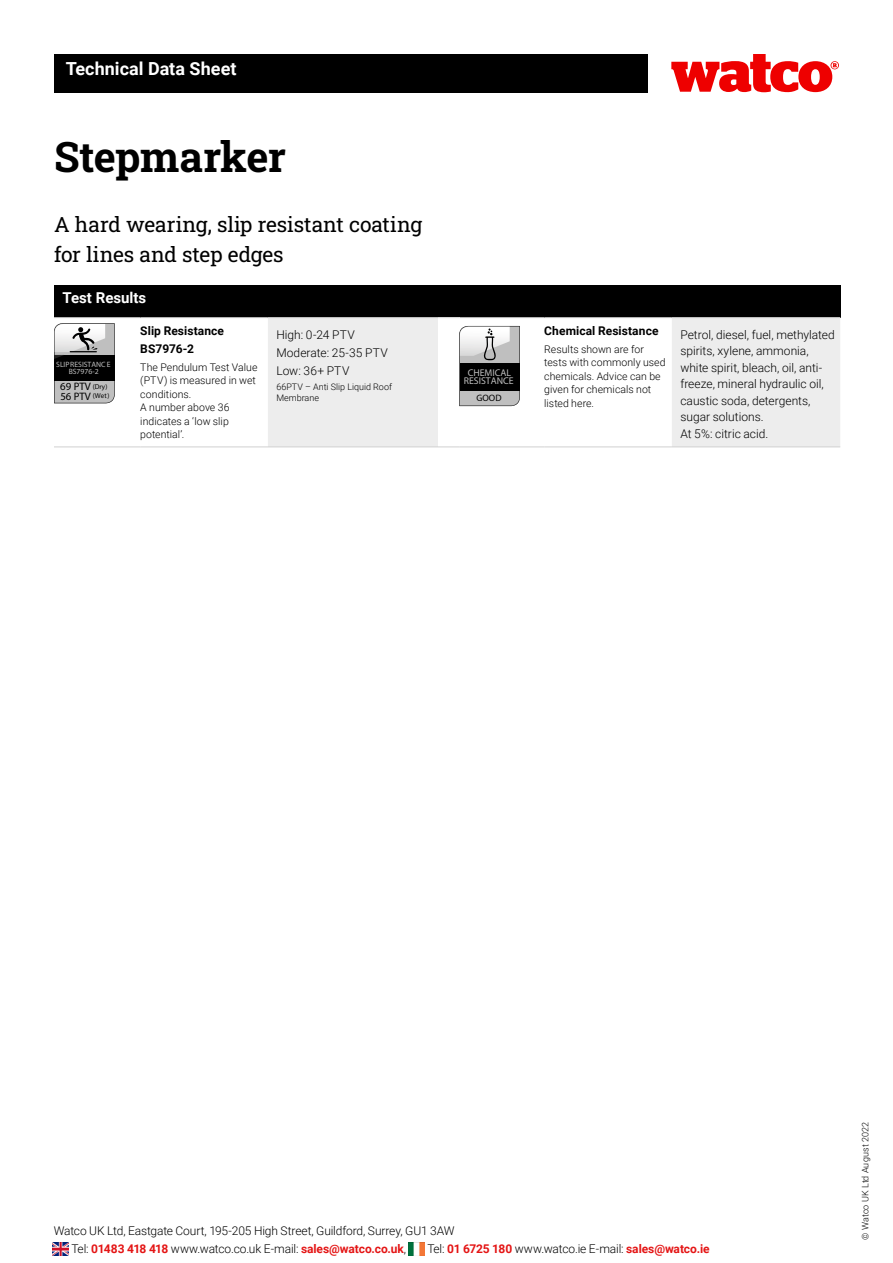
<style>
.page{position:relative;width:893px;height:1263px;background:#fff}
.page>*{position:absolute;margin:0;border:0;box-sizing:border-box;transform-origin:0 0}
.t1{font:700 42px "Roboto Slab";letter-spacing:-.015em;color:#000}
.t2{font:21px/30px "Roboto Slab";letter-spacing:-.005em;color:#000}
.t3{font:700 18px "Roboto";color:#fff}
.t4{font:700 15px "Roboto";color:#fff}
.t5{font:300 12px/16.5px "Roboto";color:#000}
.t6{font:700 12px/18px "Roboto";letter-spacing:.005em;color:#000}
.t7{font:10.8px "Myriad Pro";color:#000}
.t8{font:300 10.5px/13.5px "Roboto";letter-spacing:.005em;color:#000}
.t9{font:9.75px/8.2px "Myriad Pro";color:#bfbfbf;text-align:center}
.t10{font:9.3px "Myriad Pro";color:#000}
.t11{font:300 9px/10.8px "Roboto";color:#000}
.t12{font:300 9px "Roboto";letter-spacing:.02em;color:#000}
.t13{font:7.65px/7.5px "Myriad Pro";color:#bfbfbf;text-align:center}
.t14{font:7.05px "Myriad Pro";color:#000}
.s1{font-size:7.05px}
.s2{font-weight:700;color:#e41515}
</style>
<div class="page">
<div style="left:54px;top:54px;width:593px;height:38px;background:#000"></div>
<svg style="left:671px;top:54px;width:168px;height:38px"></svg>
<div style="left:54px;top:285px;width:786px;height:33px;background:#000"></div>
<svg style="left:268px;top:318px;width:572px;height:128px;fill:#ededed"></svg>
<div style="left:438px;top:318px;width:21px;height:129px;background:#fff"></div>
<hr style="left:54px;top:446px;width:86px;height:1px;background:#d0d0d0">
<hr style="left:140px;top:446px;width:128px;height:1px;background:#d0d0d0">
<hr style="left:268px;top:446px;width:170px;height:1px;background:#d0d0d0">
<svg style="left:438px;top:446px;width:21px;height:1px"></svg>
<hr style="left:459px;top:446px;width:85px;height:1px;background:#d0d0d0">
<hr style="left:544px;top:446px;width:128px;height:1px;background:#d0d0d0">
<hr style="left:672px;top:446px;width:168px;height:1px;background:#d0d0d0">
<hr style="left:54px;top:317px;width:86px;height:1px;background:#d0d0d0">
<hr style="left:140px;top:317px;width:128px;height:1px;background:#d0d0d0">
<hr style="left:268px;top:317px;width:170px;height:1px;background:#d0d0d0">
<svg style="left:438px;top:317px;width:21px;height:1px"></svg>
<hr style="left:459px;top:317px;width:85px;height:1px;background:#d0d0d0">
<hr style="left:544px;top:317px;width:128px;height:1px;background:#d0d0d0">
<hr style="left:672px;top:317px;width:168px;height:1px;background:#d0d0d0">
<svg style="left:54px;top:323px;width:61px;height:80px;background:#818181"></svg>
<svg style="left:459px;top:326px;width:61px;height:80px;background:#818181"></svg>
<img style="left:53px;top:1242px;width:16px;height:13px">
<img style="left:408px;top:1242px;width:16px;height:13px">
<h3 class="t3" style="left:66px;top:56px;width:172px">Technical Data Sheet</h3>
<h1 class="t1" style="left:54px;top:128px;width:233px">Stepmarker</h1>
<h2 class="t2" style="left:54px;top:208px;width:370px">A hard wearing, slip resistant coating for lines and step edges</h2>
<p class="t4" style="left:63px;top:287px;width:85px">Test Results</p>
<p class="t6" style="left:140px;top:321px;width:85px">Slip Resistance<br>BS7976-2</p>
<p class="t8" style="left:140px;top:360px;width:119px">The Pendulum Test Value (PTV) is measured in wet conditions.<br>A number above 36 indicates a ‘low slip potential’.</p>
<p class="t13" style="left:56px;top:360px;width:56px">SLIPRESISTANC E<br>BS7976-2</p>
<p class="t7" style="left:60px;top:390px;width:32px">56 PTV</p>
<p class="t7" style="left:60px;top:380px;width:49px">69 PTV <span class="s1">(Dry)</span></p>
<p class="t14" style="left:93px;top:391px;width:18px">(Wet)</p>
<p class="t5" style="left:276px;top:325px;width:113px;line-height:18px">High: 0-24 PTV<br>Moderate: 25-35 PTV<br>Low: 36+ PTV</p>
<p class="t11" style="left:276px;top:381px;width:117px">66PTV – Anti Slip Liquid Roof<br>Membrane</p>
<p class="t9" style="left:464px;top:369px;width:51px">CHEMICAL<br>RESISTANCE</p>
<p class="t10" style="left:477px;top:392px;width:27px">GOOD</p>
<p class="t6" style="left:544px;top:321px;width:116px">Chemical Resistance</p>
<p class="t8" style="left:544px;top:342px;width:123px">Results shown are for tests with commonly used chemicals. Advice can be given for chemicals not listed here.</p>
<p class="t5" style="left:680px;top:326px;width:156px">Petrol, diesel, fuel, methylated spirits, xylene, ammonia, white spirit, bleach, oil, anti&shy;freeze, mineral hydraulic oil, caustic soda, detergents, sugar solutions.<br>At 5%: citric acid.</p>
<p class="t5" style="left:71px;top:1222px;width:385px;line-height:17.4px;text-indent:-18px">Watco UK Ltd, Eastgate Court, 195-205 High Street, Guildford, Surrey, GU1 3AW<br>Tel: <span class="s2">01483 418 418</span> www.watco.co.uk E-mail: <span class="s2">sales@watco.co.uk</span>,</p>
<p class="t5" style="left:427px;top:1239px;width:284px">Tel: <span class="s2">01 6725 180</span> www.watco.ie E-mail: <span class="s2">sales@watco.ie</span></p>
<p class="t12" style="left:859px;top:1240px;width:120px;rotate:-90deg">© Watco UK Ltd August 2022</p>
</div>
